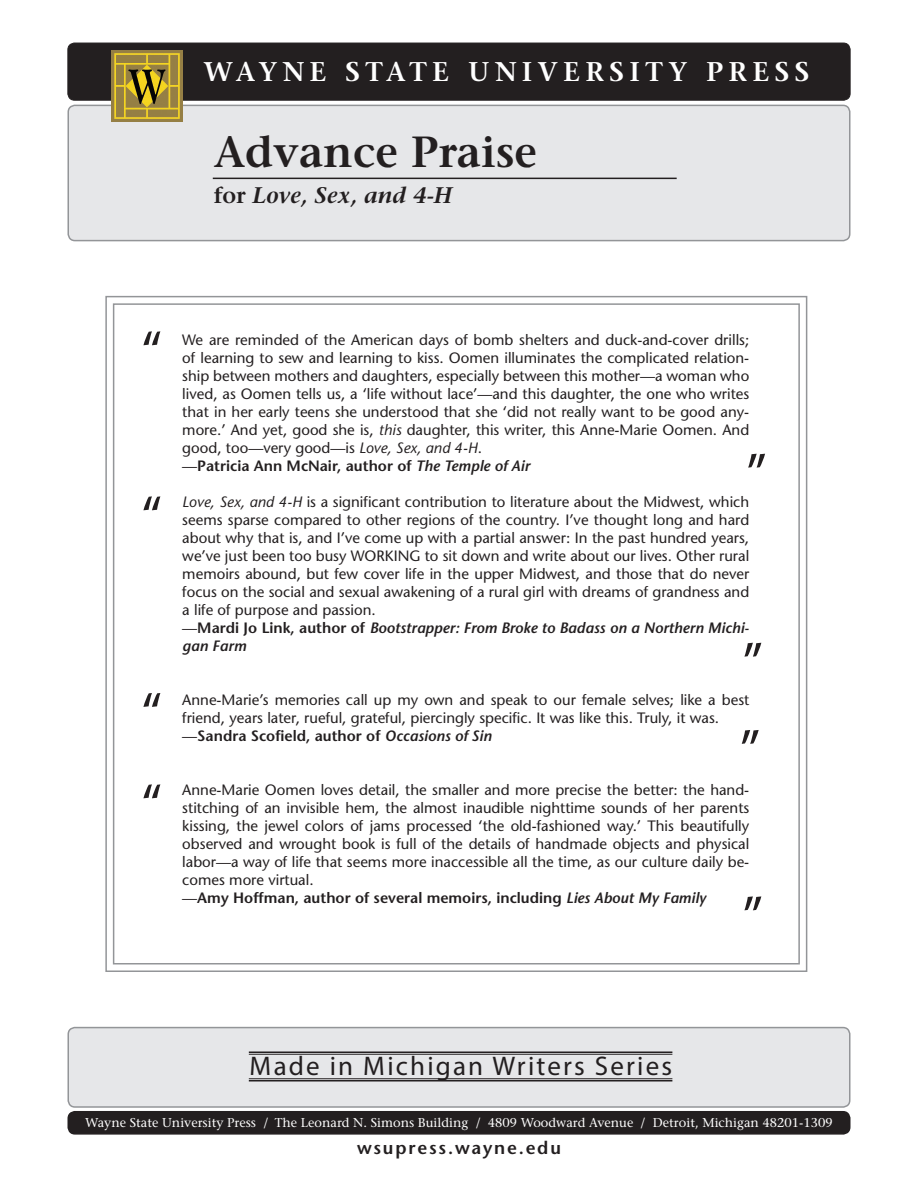
<style>
.page{position:relative;width:918px;height:1188px;background:#fff}
.page>*{position:absolute;margin:0;border:0;box-sizing:border-box;transform-origin:0 0}
.t1{font:57px "Myriad Pro";color:#231f20}
.t2{font:600 43.5px "Stone Serif";color:#231f20}
.t3{font:27px "Myriad Pro";letter-spacing:.08em;color:#231f20}
.t4{font:600 27px "Stone Serif";letter-spacing:.2em;color:#fff}
.t5{font:italic 600 22.5px "Stone Serif";color:#231f20}
.t6{font:600 18px "Stone Sans";letter-spacing:.1em;color:#231f20}
.t7{font:15px/18px "Stone Sans";color:#231f20;text-align:justify}
.t8{font:600 15px "Stone Sans";color:#231f20}
.t9{font:italic 600 15px/18px "Stone Sans";color:#231f20}
.t10{font:12.75px "Stone Serif";color:#fff}
.s1{font-style:normal}
.s2{font-style:italic}
.s3{font-weight:400}
.s4{font-weight:400;font-style:normal}
</style>
<div class="page">
<svg style="left:105px;top:295px;width:703px;height:677px"></svg>
<div style="left:68px;top:105px;width:782px;height:136px;background:#e6e7e9;border-radius:7px"></div>
<div style="left:68px;top:105px;width:782px;height:136px;border:2px solid #939598;border-radius:7px"></div>
<div style="left:68px;top:1028px;width:782px;height:79px;background:#e6e7e9;border-radius:7px"></div>
<div style="left:68px;top:1027px;width:782px;height:81px;border:2px solid #939598;border-radius:7px"></div>
<div style="left:68px;top:43px;width:782px;height:57px;background:#231f20;border-radius:7px"></div>
<div style="left:68px;top:43px;width:782px;height:58px;border:1px solid #231f20;border-radius:7px"></div>
<div style="left:68px;top:1112px;width:782px;height:22px;background:#231f20;border-radius:7px"></div>
<div style="left:68px;top:1111px;width:782px;height:24px;border:2px solid #231f20;border-radius:7px"></div>
<img style="left:111px;top:50px;width:71px;height:71px">
<hr style="left:213px;top:178px;width:464px;height:1px;background:#231f20">
<hr style="left:249px;top:1078px;width:423px;height:1px;background:#231f20">
<hr style="left:249px;top:1080px;width:423px;height:2px;background:#231f20">
<hr style="left:249px;top:1054px;width:423px;height:1px;background:#231f20">
<hr style="left:249px;top:1052px;width:423px;height:1px;background:#231f20">
<p class="t4" style="left:204px;top:56px;width:607px">WAYNE STATE UNIVERSITY PRESS</p>
<p class="t2" style="left:214px;top:126px;width:325px">Advance Praise</p>
<p class="t5" style="left:214px;top:182px;width:240px"><span class="s1">for</span> Love, Sex, and 4-H</p>
<p class="t1" style="left:141px;top:316px;width:22px">“</p>
<p class="t7" style="left:182px;top:331px;width:569px">We are reminded of the American days of bomb shelters and duck-and-cover drills; of learning to sew and learning to kiss. Oomen illuminates the complicated relation&shy;ship between mothers and daughters, especially between this mother—a woman who lived, as Oomen tells us, a ‘life without lace’—and this daughter, the one who writes that in her early teens she understood that she ‘did not really want to be good any&shy;more.’ And yet, good she is, <span class="s2">this</span> daughter, this writer, this Anne-Marie Oomen. And good, too—very good—is <span class="s2">Love, Sex, and 4-H</span>.</p>
<p class="t8" style="left:182px;top:457px;width:349px"><span class="s3">—</span>Patricia Ann McNair, author of <span class="s2">The Temple of Air</span></p>
<p class="t7" style="left:182px;top:493px;width:569px"><span class="s2">Love, Sex, and 4-H</span> is a significant contribution to literature about the Midwest, which seems sparse compared to other regions of the country. I’ve thought long and hard about why that is, and I’ve come up with a partial answer: In the past hundred years, we’ve just been too busy WORKING to sit down and write about our lives. Other rural memoirs abound, but few cover life in the upper Midwest, and those that do never focus on the social and sexual awakening of a rural girl with dreams of grandness and a life of purpose and passion.</p>
<p class="t9" style="left:182px;top:619px;width:569px"><span class="s4">—</span><span class="s1">Mardi Jo Link, author of</span> Bootstrapper: From Broke to Badass on a Northern Michi&shy;gan Farm</p>
<p class="t7" style="left:182px;top:691px;width:569px">Anne-Marie’s memories call up my own and speak to our female selves; like a best friend, years later, rueful, grateful, piercingly specific. It was like this. Truly, it was.</p>
<p class="t8" style="left:182px;top:727px;width:311px"><span class="s3">—</span>Sandra Scofield, author of <span class="s2">Occasions of Sin</span></p>
<p class="t1" style="left:746px;top:438px;width:22px">”</p>
<p class="t1" style="left:141px;top:481px;width:22px">“</p>
<p class="t1" style="left:742px;top:628px;width:22px">”</p>
<p class="t1" style="left:141px;top:678px;width:22px">“</p>
<p class="t1" style="left:740px;top:715px;width:22px">”</p>
<p class="t1" style="left:141px;top:769px;width:22px">“</p>
<p class="t7" style="left:182px;top:781px;width:569px">Anne-Marie Oomen loves detail, the smaller and more precise the better: the hand&shy;stitching of an invisible hem, the almost inaudible nighttime sounds of her parents kissing, the jewel colors of jams processed ‘the old-fashioned way.’ This beautifully observed and wrought book is full of the details of handmade objects and physical labor—a way of life that seems more inaccessible all the time, as our culture daily be&shy;comes more virtual.</p>
<p class="t8" style="left:182px;top:889px;width:525px"><span class="s3">—</span>Amy Hoffman, author of several memoirs, including <span class="s2">Lies About My Family</span></p>
<p class="t1" style="left:742px;top:881px;width:22px">”</p>
<p class="t3" style="left:250px;top:1049px;width:424px">Made in Michigan Writers Series</p>
<p class="t10" style="left:85px;top:1115px;width:749px">Wayne State University Press / The Leonard N. Simons Building / 4809 Woodward Avenue / Detroit, Michigan 48201-1309</p>
<p class="t6" style="left:357px;top:1137px;width:205px">wsupress.wayne.edu</p>
</div>
